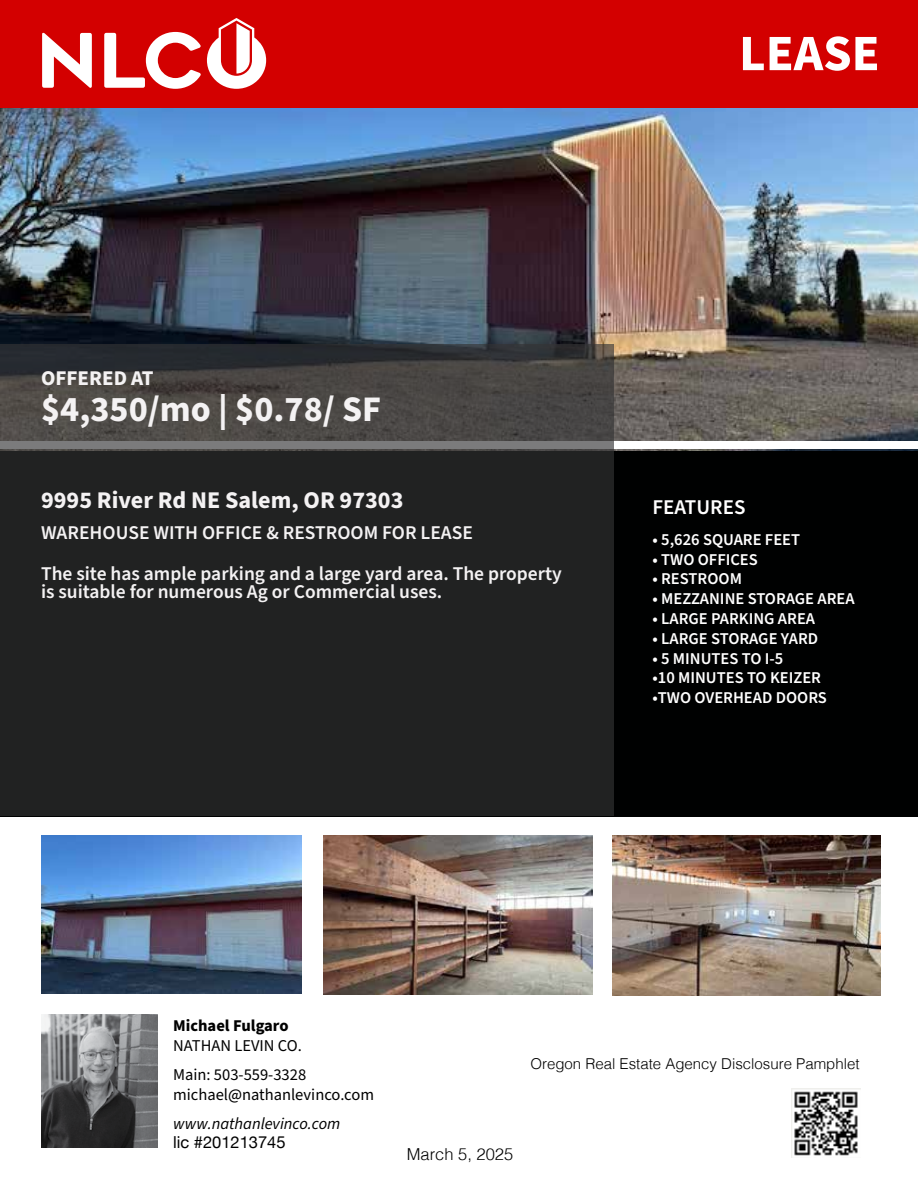
<style>
.page{position:relative;width:918px;height:1188px;background:#fff}
.page>*{position:absolute;margin:0;border:0;box-sizing:border-box;transform-origin:0 0}
.t1{font:700 51px "Source Sans Pro";color:#fff}
.t2{font:700 36px "Source Sans Pro";color:#f4f2f3}
.t3{font:700 24px "Source Sans Pro";color:#f4f2f3}
.t4{font:700 21px "Source Sans Pro";color:#f4f2f3}
.t5{font:600 21px "Source Sans Pro";color:#fff}
.t6{font:600 19.5px/41.4px "Source Sans Pro";color:#f4f2f3}
.t7{font:600 16.5px "Source Sans Pro";color:#fff}
.t8{font:16.5px/28.8px "Source Sans Pro";color:#000}
.t9{font:italic 16.5px "Source Sans Pro";color:#000}
.t10{font:700 16.5px "Source Sans Pro";color:#000}
.t11{font:16.5px "Helvetica Neue";color:#000}
.t12{font:300 16.5px "Helvetica";color:#000}
.t13{font:300 15px "Helvetica";color:#000}
</style>
<div class="page">
<img style="left:42px;top:1015px;width:115px;height:133px">
<img style="left:791px;top:1089px;width:69px;height:69px">
<img style="left:0;top:108px;width:918px;height:343px">
<div style="left:1px;top:451px;width:917px;height:365px;background:#000101"></div>
<div style="left:0;top:442px;width:918px;height:7px;background:#fff"></div>
<img style="left:0;top:344px;width:613px;height:472px">
<img style="left:612px;top:836px;width:269px;height:159px">
<img style="left:323px;top:836px;width:270px;height:158px">
<img style="left:41px;top:836px;width:260px;height:158px">
<div style="left:0;top:0;width:918px;height:108px;background:#d30000"></div>
<svg style="left:42px;top:18px;width:224px;height:71px"></svg>
<h1 class="t1" style="left:739px;top:19px;width:142px">LEASE</h1>
<p class="t4" style="left:41px;top:364px;width:114px">OFFERED AT</p>
<h2 class="t2" style="left:41px;top:385px;width:342px">$4,350/mo | $0.78/ SF</h2>
<h3 class="t3" style="left:41px;top:484px;width:364px">9995 River Rd NE Salem, OR 97303</h3>
<p class="t6" style="left:41px;top:512px;width:522px">WAREHOUSE WITH OFFICE &amp; RESTROOM FOR LEASE<br>The site has ample parking and a large yard area. The property</p>
<p class="t6" style="left:41px;top:572px;width:403px">is suitable for numerous Ag or Commercial uses.</p>
<p class="t5" style="left:652px;top:493px;width:94px">FEATURES</p>
<p class="t7" style="left:652px;top:528px;width:149px">• 5,626 SQUARE FEET</p>
<p class="t7" style="left:652px;top:548px;width:107px">• TWO OFFICES</p>
<p class="t7" style="left:652px;top:568px;width:91px">• RESTROOM</p>
<p class="t7" style="left:652px;top:588px;width:204px">• MEZZANINE STORAGE AREA</p>
<p class="t7" style="left:652px;top:607px;width:164px">• LARGE PARKING AREA</p>
<p class="t7" style="left:652px;top:627px;width:167px">• LARGE STORAGE YARD</p>
<p class="t7" style="left:652px;top:647px;width:132px">• 5 MINUTES TO I-5</p>
<p class="t7" style="left:652px;top:667px;width:170px">•10 MINUTES TO KEIZER</p>
<p class="t7" style="left:652px;top:687px;width:176px">•TWO OVERHEAD DOORS</p>
<p class="t10" style="left:173px;top:1015px;width:117px">Michael Fulgaro</p>
<p class="t8" style="left:173px;top:1032px;width:135px">NATHAN LEVIN CO.<br>Main: 503-559-3328</p>
<p class="t8" style="left:173px;top:1081px;width:202px">michael@nathanlevinco.com</p>
<p class="t9" style="left:173px;top:1112px;width:169px">www.nathanlevinco.com</p>
<p class="t11" style="left:173px;top:1131px;width:114px">lic #201213745</p>
<p class="t13" style="left:530px;top:1051px;width:331px">Oregon Real Estate Agency Disclosure Pamphlet</p>
<p class="t12" style="left:407px;top:1140px;width:108px">March 5, 2025</p>
</div>
